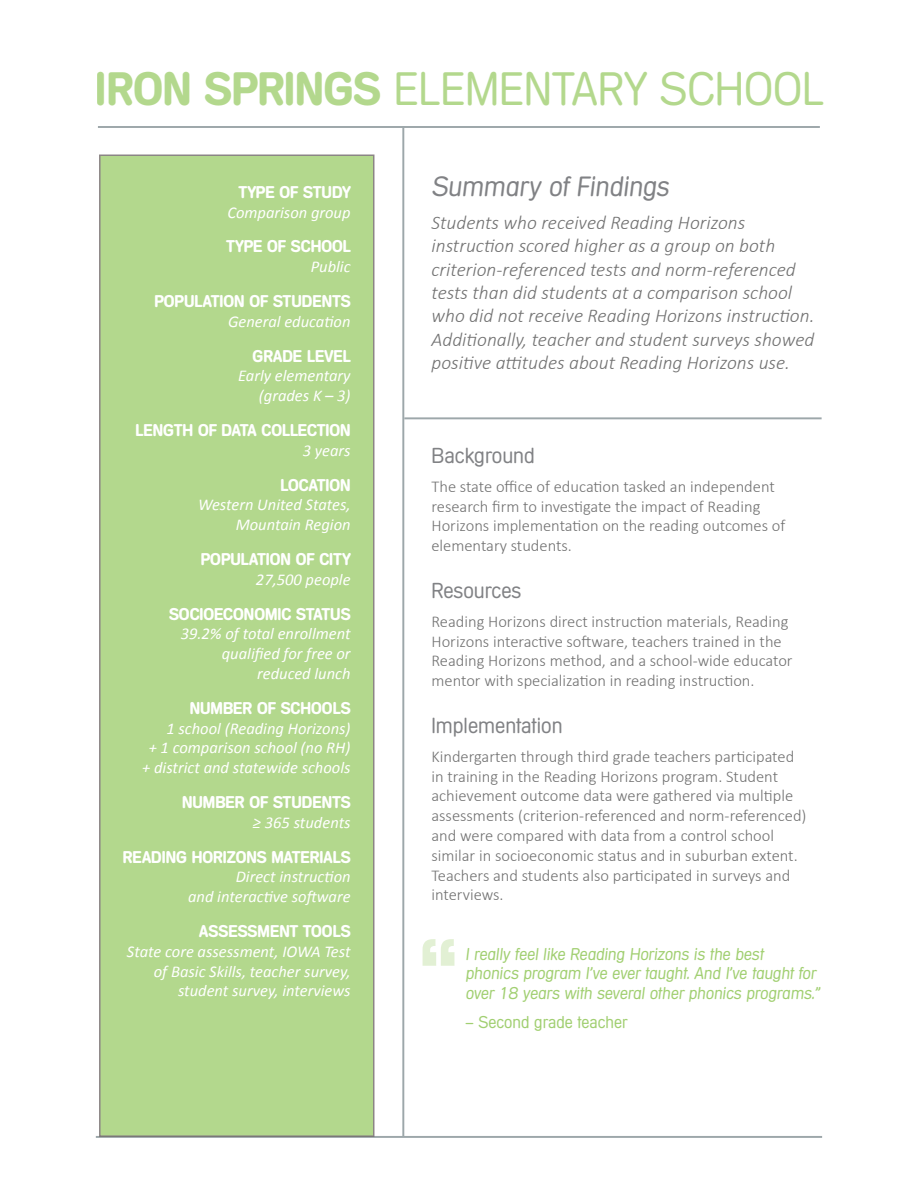
<style>
.page{position:relative;width:918px;height:1188px;background:#fff}
.page>*{position:absolute;margin:0;border:0;box-sizing:border-box;transform-origin:0 0}
.t1{font:700 72px "Lubalin";color:#a1cf71}
.t2{font:45.3px "Macarena DT";color:#a1cf71}
.t3{font:italic 27px "Macarena DT";color:#818285}
.t4{font:21px "Macarena DT";color:#818285}
.t5{font:italic 300 19.5px/23.4px "Calibri";color:#717171}
.t6{font:300 16.5px/19.8px "Calibri";color:#717171}
.t7{font:italic 16.5px/19.8px "Calibri";color:#fff;text-align:right}
.t8{font:700 16.5px "Macarena DT";color:#fff}
.t9{font:italic 16.5px/19.8px "Macarena DT";color:#a1cf71}
.t10{font:16.5px "Macarena DT";color:#a1cf71}
.s1{font-weight:700}
</style>
<div class="page">
<hr style="left:96px;top:1136px;width:726px;height:2px;background:#9da7aa">
<div style="left:99px;top:154px;width:275px;height:983px;background:#b3d88d;border:2px solid #6f6767"></div>
<hr style="left:98px;top:126px;width:722px;height:2px;background:#9da7aa">
<hr style="left:402px;top:126px;width:2px;height:1011px;background:#9da7aa">
<hr style="left:404px;top:417px;width:418px;height:2px;background:#9da7aa">
<h2 class="t2" style="left:96px;top:62px;width:730px"><span class="s1">IRON SPRINGS</span> ELEMENTARY SCHOOL</h2>
<p class="t8" style="left:239px;top:182px;width:113px">TYPE OF STUDY</p>
<p class="t7" style="left:227px;top:202px;width:125px">Comparison group</p>
<p class="t8" style="left:227px;top:237px;width:126px">TYPE OF SCHOOL</p>
<p class="t7" style="left:311px;top:256px;width:41px">Public</p>
<p class="t8" style="left:154px;top:291px;width:198px">POPULATION OF STUDENTS</p>
<p class="t7" style="left:228px;top:311px;width:124px">General education</p>
<p class="t8" style="left:253px;top:346px;width:99px">GRADE LEVEL</p>
<p class="t7" style="left:238px;top:365px;width:114px">Early elementary</p>
<p class="t7" style="left:259px;top:385px;width:93px">(grades K – 3)</p>
<p class="t8" style="left:136px;top:420px;width:217px">LENGTH OF DATA COLLECTION</p>
<p class="t7" style="left:303px;top:440px;width:49px">3 years</p>
<p class="t8" style="left:280px;top:475px;width:72px">LOCATION</p>
<p class="t7" style="left:198px;top:494px;width:154px">Western United States,</p>
<p class="t7" style="left:236px;top:514px;width:116px">Mountain Region</p>
<p class="t8" style="left:201px;top:549px;width:151px">POPULATION OF CITY</p>
<p class="t7" style="left:256px;top:569px;width:96px">27,500 people</p>
<p class="t8" style="left:169px;top:604px;width:183px">SOCIOECONOMIC STATUS</p>
<p class="t7" style="left:181px;top:623px;width:171px">39.2% of total enrollment</p>
<p class="t7" style="left:222px;top:643px;width:130px">qualified for free or</p>
<p class="t7" style="left:257px;top:663px;width:95px">reduced lunch</p>
<p class="t8" style="left:190px;top:698px;width:162px">NUMBER OF SCHOOLS</p>
<p class="t7" style="left:166px;top:718px;width:186px">1 school (Reading Horizons)</p>
<p class="t7" style="left:149px;top:737px;width:203px">+ 1 comparison school (no RH)</p>
<p class="t7" style="left:142px;top:757px;width:210px">+ district and statewide schools</p>
<p class="t8" style="left:182px;top:792px;width:170px">NUMBER OF STUDENTS</p>
<p class="t7" style="left:253px;top:812px;width:99px">≥ 365 students</p>
<p class="t8" style="left:123px;top:847px;width:229px">READING HORIZONS MATERIALS</p>
<p class="t7" style="left:236px;top:866px;width:116px">Direct instruction</p>
<p class="t7" style="left:188px;top:886px;width:164px">and interactive software</p>
<p class="t8" style="left:199px;top:921px;width:153px">ASSESSMENT TOOLS</p>
<p class="t7" style="left:127px;top:941px;width:225px">State core assessment, IOWA Test of Basic Skills, teacher survey,</p>
<p class="t7" style="left:178px;top:980px;width:174px">student survey, interviews</p>
<p class="t3" style="left:432px;top:170px;width:239px">Summary of Findings</p>
<p class="t5" style="left:432px;top:210px;width:385px">Students who received Reading Horizons instruction scored higher as a group on both criterion-referenced tests and norm-referenced tests than did students at a comparison school who did not receive Reading Horizons instruction.<br>Additionally, teacher and student surveys showed positive attitudes about Reading Horizons use.</p>
<p class="t4" style="left:432px;top:443px;width:105px">Background</p>
<p class="t6" style="left:432px;top:476px;width:355px">The state office of education tasked an independent research firm to investigate the impact of Reading Horizons implementation on the reading outcomes of elementary students.</p>
<p class="t4" style="left:432px;top:578px;width:91px">Resources</p>
<p class="t6" style="left:432px;top:611px;width:363px">Reading Horizons direct instruction materials, Reading Horizons interactive software, teachers trained in the Reading Horizons method, and a school-wide educator mentor with specialization in reading instruction.</p>
<p class="t4" style="left:432px;top:713px;width:133px">Implementation</p>
<p class="t6" style="left:432px;top:746px;width:377px">Kindergarten through third grade teachers participated in training in the Reading Horizons program. Student achievement outcome data were gathered via multiple assessments (criterion-referenced and norm-referenced) and were compared with data from a control school similar in socioeconomic status and in suburban extent.<br>Teachers and students also participated in surveys and interviews.</p>
<h1 class="t1" style="left:420px;top:916px;width:43px">“</h1>
<p class="t9" style="left:465px;top:943px;width:356px">I really feel like Reading Horizons is the best phonics program I’ve ever taught. And I’ve taught for over 18 years with several other phonics programs.”</p>
<p class="t10" style="left:465px;top:1012px;width:164px">– Second grade teacher</p>
</div>
